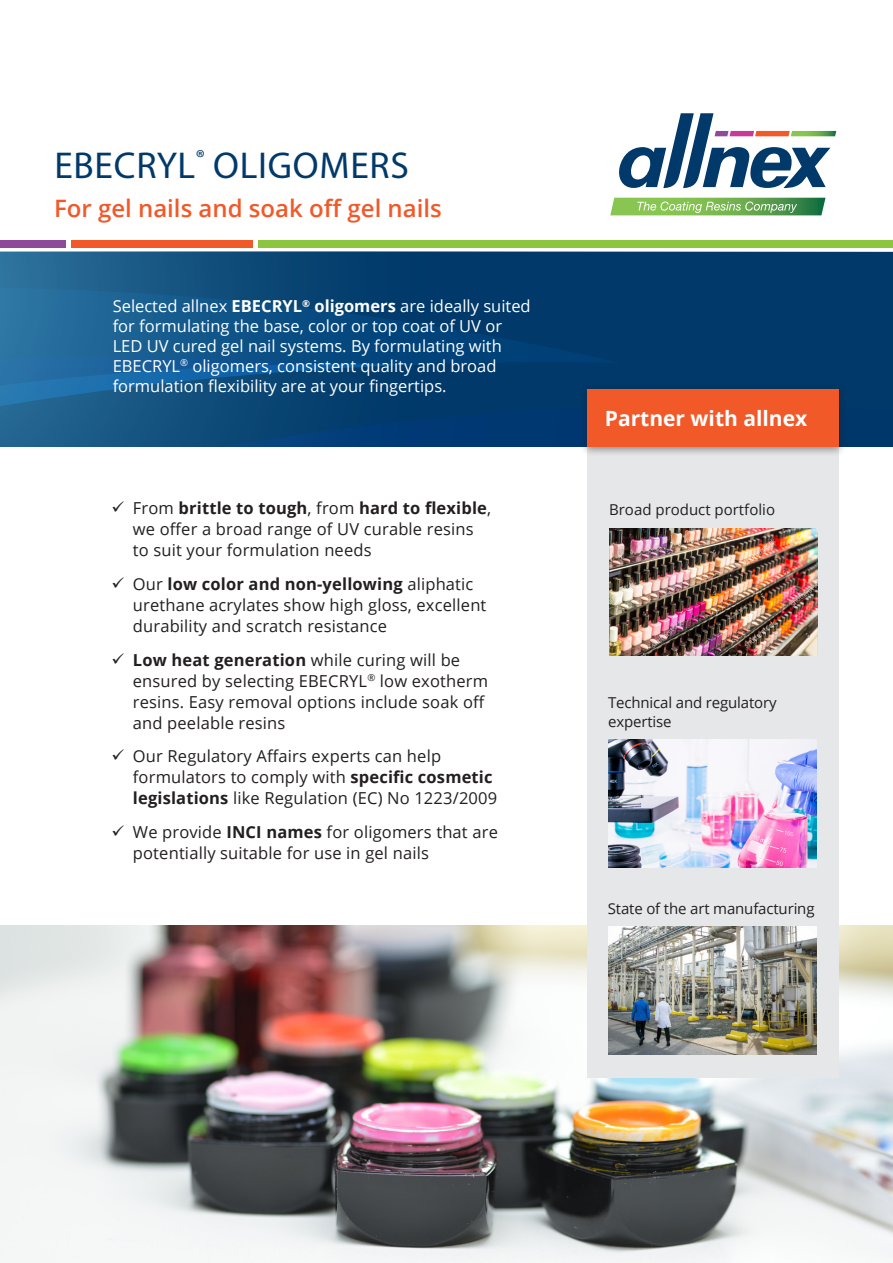
<style>
.page{position:relative;width:893px;height:1263px;background:#fff}
.page>*{position:absolute;margin:0;border:0;box-sizing:border-box;transform-origin:0 0}
.t1{font:37.5px "Myriad Pro";letter-spacing:.02em;color:#00396a}
.t2{font:600 24px "Open Sans";color:#f15929}
.t3{font:700 21px "Open Sans";color:#fff}
.t4{font:16.5px/21px "Open Sans";letter-spacing:.01em;color:#231f20}
.t5{font:16.5px/19.8px "Open Sans";color:#fff}
.t6{font:15px "Open Sans";letter-spacing:-.01em;color:#231f20}
.s1{font-weight:700}
</style>
<div class="page">
<img style="left:0;top:926px;width:893px;height:337px">
<div style="left:588px;top:412px;width:251px;height:666px;background:#e6e7e9"></div>
<img style="left:610px;top:528px;width:208px;height:128px">
<img style="left:609px;top:740px;width:208px;height:127px">
<img style="left:609px;top:926px;width:207px;height:128px">
<div style="left:0;top:252px;width:893px;height:194px;background:#003a6a"></div>
<svg style="left:0;top:252px;width:617px;height:194px"></svg>
<div style="left:258px;top:241px;width:635px;height:7px;background:#8bc63e"></div>
<div style="left:71px;top:241px;width:182px;height:7px;background:#f15929"></div>
<div style="left:0;top:241px;width:66px;height:7px;background:#8e499b"></div>
<svg style="left:619px;top:113px;width:217px;height:76px"></svg>
<svg style="left:610px;top:198px;width:215px;height:17px;background:#7db763"></svg>
<div style="left:580px;top:383px;width:267px;height:74px;background:#231f20;opacity:.5"></div>
<div style="left:588px;top:389px;width:251px;height:57px;background:#f15929"></div>
<p class="t1" style="left:54px;top:142px;width:356px">EBECRYL<sup>®</sup> OLIGOMERS</p>
<p class="t2" style="left:54px;top:191px;width:389px">For gel nails and soak off gel nails</p>
<p class="t5" style="left:113px;top:296px;width:420px">Selected allnex <span class="s1">EBECRYL</span><sup>®</sup> <span class="s1">oligomers</span> are ideally suited for formulating the base, color or top coat of UV or LED UV cured gel nail systems. By formulating with EBECRYL<sup>®</sup> oligomers, consistent quality and broad formulation flexibility are at your fingertips.</p>
<p class="t4" style="left:133px;top:497px;width:360px;text-indent:-21px">✓ From <span class="s1">brittle to tough</span>, from <span class="s1">hard to flexible</span>, we offer a broad range of UV curable resins to suit your formulation needs</p>
<p class="t4" style="left:133px;top:573px;width:355px;text-indent:-21px">✓ Our <span class="s1">low color and non-yellowing</span> aliphatic urethane acrylates show high gloss, excellent durability and scratch resistance</p>
<p class="t4" style="left:133px;top:649px;width:357px;text-indent:-21px">✓ <span class="s1">Low heat generation</span> while curing will be ensured by selecting EBECRYL<sup>®</sup> low exotherm resins. Easy removal options include soak off and peelable resins</p>
<p class="t4" style="left:133px;top:745px;width:366px;text-indent:-21px">✓ Our Regulatory Affairs experts can help formulators to comply with <span class="s1">specific cosmetic legislations</span> like Regulation (EC) No 1223/2009</p>
<p class="t4" style="left:133px;top:821px;width:367px;text-indent:-21px">✓ We provide <span class="s1">INCI names</span> for oligomers that are potentially suitable for use in gel nails</p>
<p class="t3" style="left:605px;top:403px;width:204px">Partner with allnex</p>
<p class="t6" style="left:609px;top:499px;width:167px">Broad product portfolio</p>
<p class="t6" style="left:608px;top:692px;width:170px">Technical and regulatory</p>
<p class="t6" style="left:608px;top:711px;width:65px">expertise</p>
<p class="t6" style="left:608px;top:898px;width:208px">State of the art manufacturing</p>
</div>
